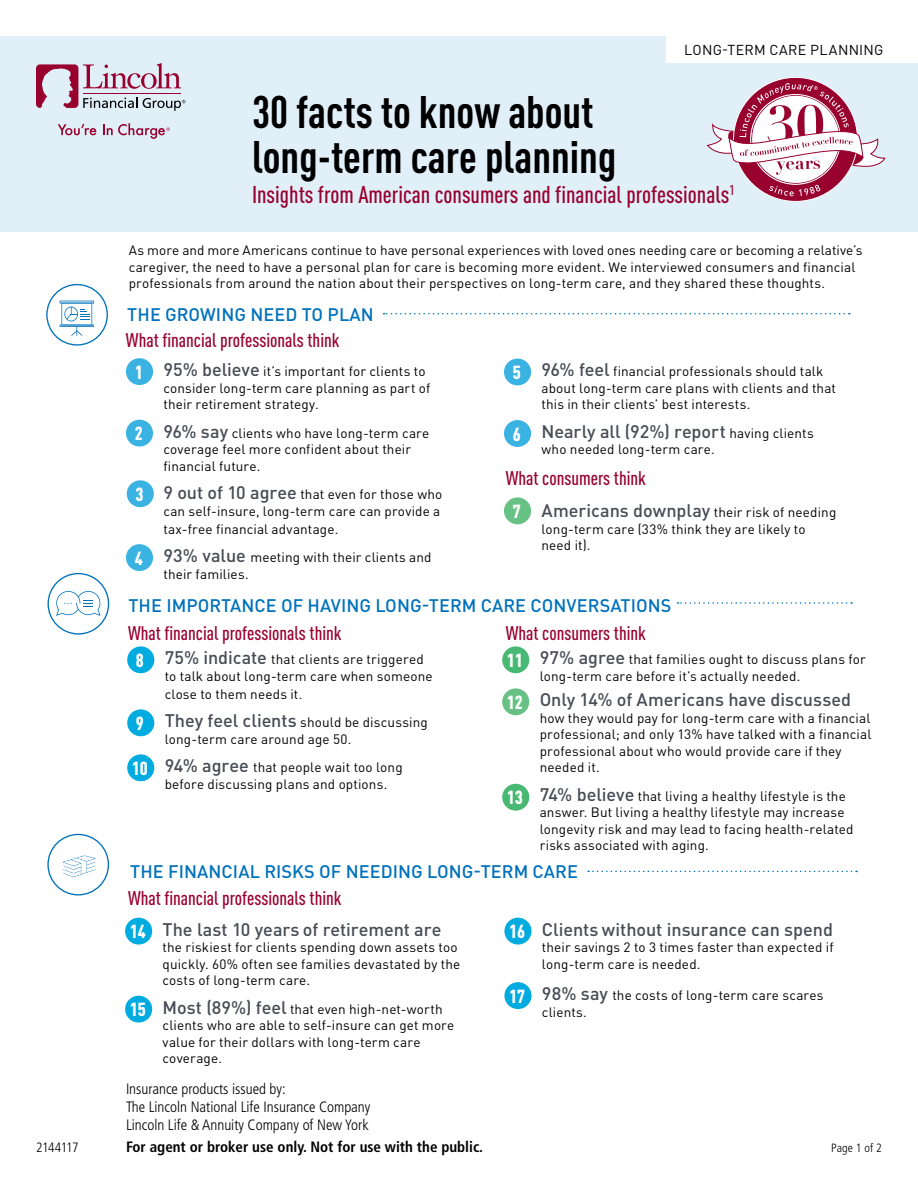
<style>
.page{position:relative;width:918px;height:1188px;background:#fff}
.page>*{position:absolute;margin:0;border:0;box-sizing:border-box;transform-origin:0 0}
.t1{font:700 condensed 45px/45px "DIN Pro";color:#000}
.t2{font:500 condensed 24px "DIN Pro";color:#98002e}
.t3{font:500 condensed 19.5px "DIN Pro";color:#98002e}
.t4{font:500 18px "DIN Pro";color:#474c55}
.t5{font:500 18px "DIN Pro";letter-spacing:.005em;color:#0072bc}
.t6{font:300 condensed 15px/18px "Frutiger LT Std";color:#000}
.t7{font:700 condensed 15px "Frutiger LT Std";color:#000}
.t8{font:14.25px "DIN Pro";letter-spacing:.02em;color:#000}
.t9{font:13.5px/16.5px "DIN Pro";letter-spacing:.01em;color:#000}
.t10{font:300 condensed 13.5px "Frutiger LT Std";letter-spacing:-.04em;color:#000}
.t11{font:300 condensed 12px "Frutiger LT Std";letter-spacing:.01em;color:#000}
.s1{font-weight:900;font-stretch:condensed;font-size:18.75px;color:#fff}
.s2{font-weight:500;font-size:18px;color:#474c55}
.s3{font-weight:400;font-size:13.5px;color:#000}
</style>
<div class="page">
<div style="left:0;top:36px;width:918px;height:196px;background:#e1eff9"></div>
<div style="left:666px;top:36px;width:252px;height:27px;background:#fff"></div>
<div style="left:127px;top:646px;width:27px;height:27px;background:#00abe0;border-radius:50%"></div>
<div style="left:127px;top:709px;width:27px;height:27px;background:#00abe0;border-radius:50%"></div>
<div style="left:127px;top:754px;width:27px;height:27px;background:#00abe0;border-radius:50%"></div>
<div style="left:126px;top:358px;width:27px;height:27px;background:#3ab3e3;border-radius:50%"></div>
<div style="left:126px;top:420px;width:27px;height:27px;background:#3ab3e3;border-radius:50%"></div>
<div style="left:127px;top:480px;width:27px;height:27px;background:#3ab3e3;border-radius:50%"></div>
<div style="left:126px;top:544px;width:27px;height:27px;background:#3ab3e3;border-radius:50%"></div>
<svg style="left:707px;top:77px;width:178px;height:125px"></svg>
<div style="left:504px;top:359px;width:27px;height:26px;background:#3ab3e3;border-radius:50%"></div>
<div style="left:504px;top:420px;width:27px;height:27px;background:#3ab3e3;border-radius:50%"></div>
<div style="left:504px;top:497px;width:27px;height:27px;background:#67c184;border-radius:50%"></div>
<div style="left:502px;top:646px;width:27px;height:27px;background:#48b972;border-radius:50%"></div>
<div style="left:502px;top:688px;width:27px;height:27px;background:#67c184;border-radius:50%"></div>
<div style="left:502px;top:784px;width:27px;height:27px;background:#48b972;border-radius:50%"></div>
<svg style="left:384px;top:313px;width:466px;height:1px"></svg>
<hr style="left:60px;top:301px;width:34px;height:2px;background:#0072bc">
<hr style="left:60px;top:325px;width:34px;height:2px;background:#0072bc">
<svg style="left:46px;top:284px;width:46px;height:52px"></svg>
<svg style="left:678px;top:602px;width:174px;height:2px"></svg>
<div style="left:48px;top:573px;width:61px;height:62px;border:1px solid #0072bc;border-radius:50%"></div>
<svg style="left:56px;top:591px;width:45px;height:25px"></svg>
<div style="left:47px;top:834px;width:62px;height:62px;border:1px solid #0072bc;border-radius:50%"></div>
<svg style="left:62px;top:855px;width:34px;height:23px"></svg>
<svg style="left:588px;top:871px;width:269px;height:1px"></svg>
<div style="left:125px;top:918px;width:27px;height:27px;background:#00abe0;border-radius:50%"></div>
<div style="left:125px;top:996px;width:27px;height:27px;background:#00abe0;border-radius:50%"></div>
<div style="left:504px;top:918px;width:28px;height:27px;background:#00abe0;border-radius:50%"></div>
<div style="left:504px;top:982px;width:28px;height:27px;background:#00abe0;border-radius:50%"></div>
<svg style="left:58px;top:124px;width:38px;height:11px"></svg>
<svg style="left:36px;top:63px;width:149px;height:48px"></svg>
<svg style="left:103px;top:123px;width:67px;height:16px"></svg>
<p class="t8" style="left:684px;top:39px;width:203px">RETIREMENT PLAN SERVICES</p>
<p class="t8" style="left:684px;top:39px;width:201px">LONG-TERM CARE PLANNING</p>
<p class="t8" style="left:693px;top:39px;width:204px">INCOLN VARI BLE ANNU TIES</p>
<h1 class="t1" style="left:252px;top:87px;width:366px">30 facts to know about long-term care planning</h1>
<h2 class="t2" style="left:252px;top:178px;width:484px">Insights from American consumers and financial professionals<sup>1</sup></h2>
<p class="t9" style="left:129px;top:241px;width:735px">As more and more Americans continue to have personal experiences with loved ones needing care or becoming a relative’s caregiver, the need to have a personal plan for care is becoming more evident. We interviewed consumers and financial professionals from around the nation about their perspectives on long-term care, and they shared these thoughts.</p>
<h3 class="t5" style="left:127px;top:300px;width:248px">THE GROWING NEED TO PLAN</h3>
<h3 class="t3" style="left:126px;top:327px;width:215px">What financial professionals think</h3>
<p class="t9" style="left:163px;top:362px;width:268px;text-indent:-29px"><span class="s1">1</span> <span class="s2">95% believe</span> it’s important for clients to consider long-term care planning as part of their retirement strategy.</p>
<p class="t9" style="left:163px;top:424px;width:267px;text-indent:-29px"><span class="s1">2</span> <span class="s2">96% say</span> clients who have long-term care coverage feel more confident about their financial future.</p>
<p class="t9" style="left:135px;top:485px;width:308px;text-align:right"><span class="s1">3</span> <span class="s2">9 out of 10 agree</span> that even for those who can self-insure, long-term care can provide a</p>
<p class="t9" style="left:135px;top:514px;width:298px;line-height:28.5px;text-indent:29px">tax-free financial advantage.<br><span class="s1">4</span> <span class="s2">93% value</span> meeting with their clients and</p>
<p class="t9" style="left:163px;top:565px;width:87px">their families.</p>
<p class="t9" style="left:542px;top:362px;width:296px;text-indent:-29px"><span class="s1">5</span> <span class="s2">96% feel</span> financial professionals should talk about long-term care plans with clients and that this in their clients’ best interests.</p>
<h3 class="t4" style="left:513px;top:418px;width:303px"><span class="s1">6</span> Nearly all (92%) report <span class="s3">having clients</span></h3>
<p class="t9" style="left:541px;top:440px;width:175px">who needed long-term care.</p>
<h3 class="t3" style="left:506px;top:464px;width:142px">What consumers think</h3>
<p class="t9" style="left:541px;top:503px;width:296px;text-indent:-29px"><span class="s1">7</span> <span class="s2">Americans downplay</span> their risk of needing long-term care (33% think they are likely to need it).</p>
<h3 class="t5" style="left:128px;top:591px;width:545px">THE IMPORTANCE OF HAVING LONG-TERM CARE CONVERSATIONS</h3>
<h3 class="t3" style="left:128px;top:619px;width:215px">What financial professionals think</h3>
<p class="t9" style="left:165px;top:650px;width:270px;text-indent:-29px"><span class="s1">8</span> <span class="s2">75% indicate</span> that clients are triggered to talk about long-term care when someone</p>
<p class="t9" style="left:136px;top:679px;width:293px;line-height:28.5px;text-indent:29px">close to them needs it.<br><span class="s1">9</span> <span class="s2">They feel clients</span> should be discussing</p>
<p class="t9" style="left:132px;top:724px;width:272px;line-height:28.5px;text-indent:33px">long-term care around age 50.<br><span class="s1">10</span> <span class="s2">94% agree</span> that people wait too long</p>
<p class="t9" style="left:165px;top:775px;width:224px">before discussing plans and options.</p>
<h3 class="t3" style="left:506px;top:619px;width:142px">What consumers think</h3>
<p class="t9" style="left:540px;top:650px;width:328px;text-indent:-33px"><span class="s1">11</span> <span class="s2">97% agree</span> that families ought to discuss plans for long-term care before it’s actually needed.</p>
<h3 class="t4" style="left:507px;top:686px;width:346px"><span class="s1">12</span> Only 14% of Americans have discussed</h3>
<p class="t9" style="left:540px;top:709px;width:333px">how they would pay for long-term care with a financial professional; and only 13% have talked with a financial professional about who would provide care if they needed it.</p>
<p class="t9" style="left:540px;top:787px;width:315px;text-indent:-33px"><span class="s1">13</span> <span class="s2">74% believe</span> that living a healthy lifestyle is the answer. But living a healthy lifestyle may increase longevity risk and may lead to facing health-related risks associated with aging.</p>
<h3 class="t5" style="left:130px;top:858px;width:449px">THE FINANCIAL RISKS OF NEEDING LONG-TERM CARE</h3>
<h3 class="t3" style="left:128px;top:885px;width:215px">What financial professionals think</h3>
<h3 class="t4" style="left:130px;top:915px;width:313px"><span class="s1">14</span> The last 10 years of retirement are</h3>
<p class="t9" style="left:163px;top:938px;width:299px">the riskiest for clients spending down assets too quickly. 60% often see families devastated by the costs of long-term care.</p>
<p class="t9" style="left:163px;top:1000px;width:293px;text-indent:-33px"><span class="s1">15</span> <span class="s2">Most (89%) feel</span> that even high-net-worth clients who are able to self-insure can get more value for their dollars with long-term care coverage.</p>
<p class="t6" style="left:126px;top:1080px;width:246px">Insurance products issued by:<br>The Lincoln National Life Insurance Company<br>Lincoln Life &amp; Annuity Company of New York</p>
<p class="t10" style="left:36px;top:1140px;width:44px">2144117</p>
<p class="t7" style="left:126px;top:1138px;width:359px">For agent or broker use only. Not for use with the public.</p>
<h3 class="t4" style="left:509px;top:915px;width:325px"><span class="s1">16</span> Clients without insurance can spend</h3>
<p class="t9" style="left:542px;top:938px;width:293px">their savings 2 to 3 times faster than expected if long-term care is needed.</p>
<p class="t9" style="left:542px;top:986px;width:283px;text-indent:-33px"><span class="s1">17</span> <span class="s2">98% say</span> the costs of long-term care scares clients.</p>
<p class="t11" style="left:831px;top:1141px;width:52px">Page 1 of 2</p>
</div>
